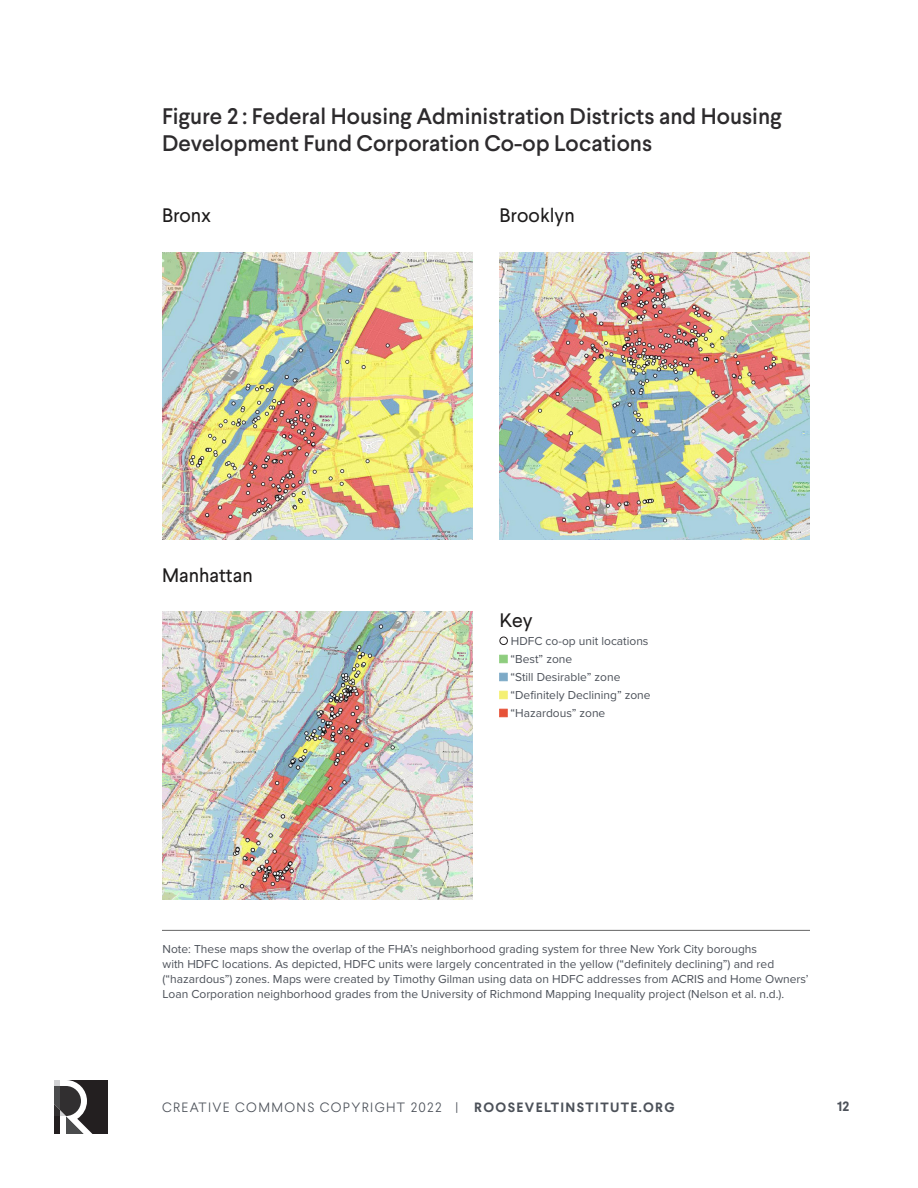
<style>
.page{position:relative;width:918px;height:1188px;background:#fff}
.page>*{position:absolute;margin:0;border:0;box-sizing:border-box;transform-origin:0 0}
.t1{font:500 22.5px/27px "Larsseit";color:#2d2b2d}
.Subheader_3{font:19.5px "Larsseit";color:#1d1b1b}
.t2{font:300 13.5px "Larsseit";letter-spacing:.1em;color:#4c5159}
.t3{font:700 13.5px "Larsseit";color:#4c5159}
.Source_Caption{font:12px/15px "Proxima Nova";color:#4c5159}
.s1{font-weight:700}
</style>
<div class="page">
<svg style="left:54px;top:1080px;width:54px;height:54px"></svg>
<img style="left:162px;top:252px;width:310px;height:288px">
<img style="left:500px;top:252px;width:310px;height:288px">
<hr style="left:162px;top:930px;width:648px;height:1px;background:#666">
<img style="left:162px;top:612px;width:310px;height:288px">
<div style="left:500px;top:637px;width:8px;height:8px;border:1px solid #231f20;border-radius:50%"></div>
<div style="left:500px;top:655px;width:7px;height:8px;background:#8ecd7e"></div>
<div style="left:500px;top:673px;width:7px;height:8px;background:#7daac7"></div>
<div style="left:500px;top:691px;width:7px;height:8px;background:#f4f072"></div>
<div style="left:500px;top:709px;width:7px;height:8px;background:#e75238;border:1px solid #e75238"></div>
<p class="t1" style="left:162px;top:103px;width:621px">Figure 2 : Federal Housing Administration Districts and Housing<br>Development Fund Corporation Co-op Locations</p>
<p class="Subheader_3" style="left:162px;top:203px;width:51px">Bronx</p>
<p class="Subheader_3" style="left:500px;top:203px;width:77px">Brooklyn</p>
<p class="Subheader_3" style="left:162px;top:563px;width:92px">Manhattan</p>
<p class="Subheader_3" style="left:500px;top:608px;width:35px">Key</p>
<p class="Source_Caption" style="left:511px;top:633px;width:139px">HDFC co-op unit locations</p>
<p class="Source_Caption" style="left:511px;top:651px;width:63px">“Best” zone</p>
<p class="Source_Caption" style="left:511px;top:669px;width:111px">“Still Desirable” zone</p>
<p class="Source_Caption" style="left:511px;top:687px;width:142px">“Definitely Declining” zone</p>
<p class="Source_Caption" style="left:511px;top:705px;width:96px">“Hazardous” zone</p>
<p class="Source_Caption" style="left:163px;top:941px;width:647px">Note: These maps show the overlap of the FHA’s neighborhood grading system for three New York City boroughs<br>with HDFC locations. As depicted, HDFC units were largely concentrated in the yellow (“definitely declining”) and red (“hazardous”) zones. Maps were created by Timothy Gilman using data on HDFC addresses from ACRIS and Home Owners’ Loan Corporation neighborhood grades from the University of Richmond Mapping Inequality project (Nelson et al. n.d.).</p>
<p class="t2" style="left:162px;top:1098px;width:514px">CREATIVE COMMONS COPYRIGHT 2022 | <span class="s1">ROOSEVELTINSTITUTE.ORG</span></p>
<p class="t3" style="left:837px;top:1098px;width:14px">12</p>
</div>
